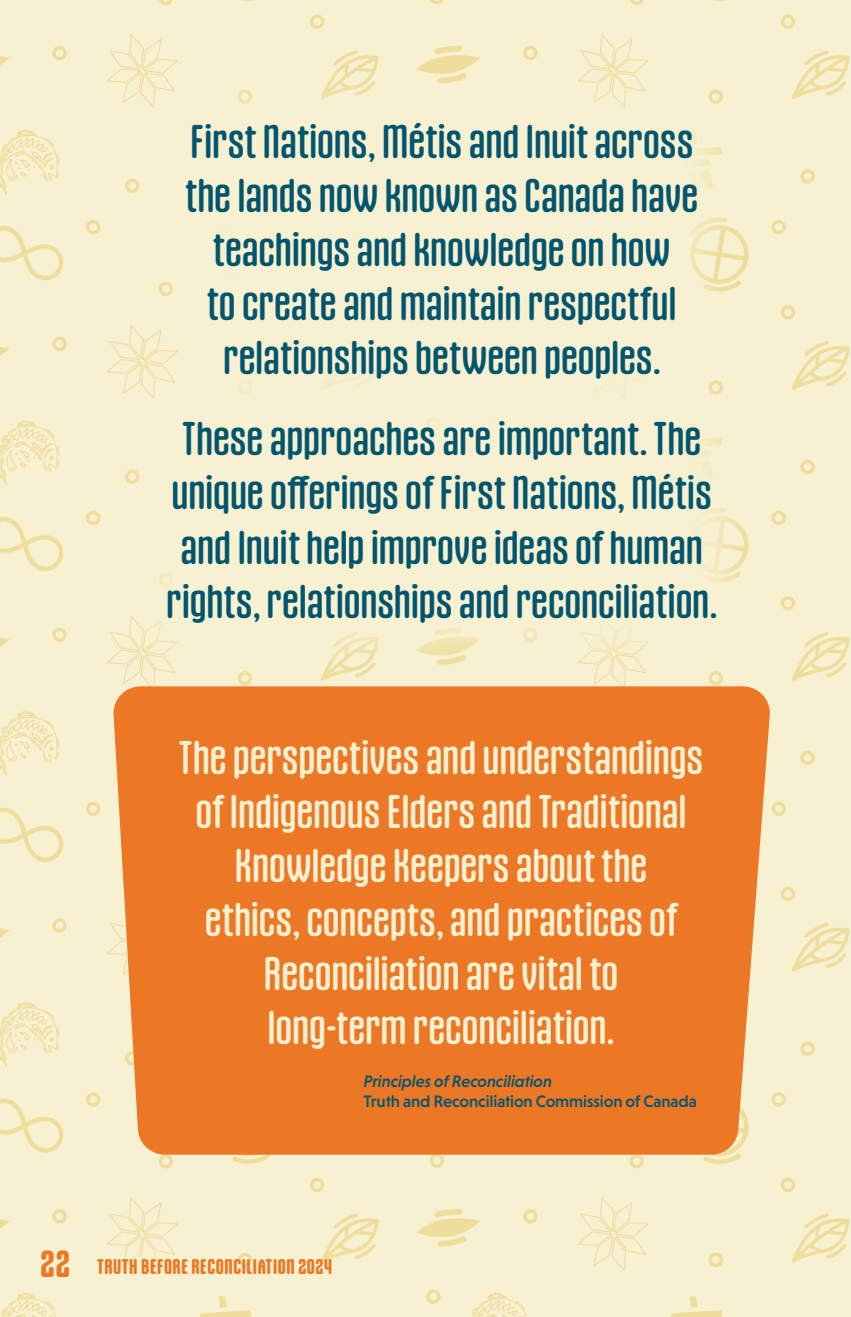
<style>
.page{position:relative;width:851px;height:1317px;background:#fff}
.page>*{position:absolute;margin:0;border:0;box-sizing:border-box;transform-origin:0 0}
.t1{font:45px/54px "Gothiks Round";letter-spacing:-.005em;color:#03556e;text-align:center}
.t2{font:45px/54px "Gothiks Round";letter-spacing:-.005em;color:#f7f1d2;text-align:center}
.t3{font:700 20.25px "Gothiks Round";letter-spacing:.03em;color:#ec7725}
.t4{font:500 16.88px "Niveau Grotesk";letter-spacing:-.01em;color:#03556e}
.t5{font:italic 500 16.88px "Niveau Grotesk";letter-spacing:-.01em;color:#03556e}
.s1{font-size:36px}
</style>
<div class="page">
<div style="left:0;top:0;width:851px;height:1316px;background:#f7f1d2"></div>
<svg style="left:229px;top:0;width:45px;height:1px"></svg>
<svg style="left:0;top:48px;width:10px;height:38px"></svg>
<div style="left:309px;top:14px;width:16px;height:15px;border:3px solid #e0b837;border-radius:5px"></div>
<svg style="left:158px;top:0;width:16px;height:6px"></svg>
<div style="left:52px;top:45px;width:15px;height:16px;border:3px solid #e0b837;border-radius:5px"></div>
<svg style="left:319px;top:49px;width:62px;height:18px"></svg>
<svg style="left:104px;top:32px;width:76px;height:78px;background:#f6efcc"></svg>
<svg style="left:0;top:129px;width:60px;height:75px;background:#f5ecc7"></svg>
<svg style="left:699px;top:0;width:46px;height:1px"></svg>
<svg style="left:416px;top:43px;width:64px;height:24px;background:#f3e8ba"></svg>
<div style="left:780px;top:14px;width:15px;height:15px;border:3px solid #e0b837;border-radius:5px"></div>
<svg style="left:629px;top:0;width:15px;height:6px"></svg>
<svg style="left:429px;top:0;width:16px;height:5px"></svg>
<div style="left:800px;top:168px;width:15px;height:16px;border:3px solid #e0b837;border-radius:5px"></div>
<div style="left:522px;top:45px;width:16px;height:16px;border:3px solid #e0b837;border-radius:5px"></div>
<svg style="left:790px;top:49px;width:61px;height:52px;background:#f4eac1"></svg>
<svg style="left:575px;top:32px;width:76px;height:35px;background:#f6eecc"></svg>
<svg style="left:0;top:220px;width:66px;height:60px;background:#f5edc7"></svg>
<svg style="left:0;top:339px;width:10px;height:38px"></svg>
<div style="left:85px;top:219px;width:16px;height:16px;border:3px solid #e0b837;border-radius:5px"></div>
<div style="left:52px;top:336px;width:15px;height:15px;border:3px solid #e0b837;border-radius:5px"></div>
<svg style="left:104px;top:322px;width:7px;height:79px"></svg>
<svg style="left:0;top:420px;width:60px;height:75px;background:#f5ecc7"></svg>
<div style="left:771px;top:219px;width:15px;height:16px;border:3px solid #e0b837;border-radius:5px"></div>
<div style="left:780px;top:305px;width:15px;height:15px;border:3px solid #e0b837;border-radius:5px"></div>
<div style="left:800px;top:459px;width:15px;height:16px;border:3px solid #e0b837;border-radius:5px"></div>
<svg style="left:790px;top:339px;width:61px;height:52px;background:#f4eac1"></svg>
<svg style="left:0;top:511px;width:66px;height:60px;background:#f5edc7"></svg>
<svg style="left:0;top:629px;width:10px;height:38px"></svg>
<div style="left:85px;top:510px;width:16px;height:15px;border:3px solid #e0b837;border-radius:5px"></div>
<div style="left:237px;top:670px;width:16px;height:16px;border:3px solid #e0b837;border-radius:5px"></div>
<div style="left:52px;top:627px;width:15px;height:15px;border:3px solid #e0b837;border-radius:5px"></div>
<svg style="left:319px;top:678px;width:62px;height:4px"></svg>
<svg style="left:104px;top:613px;width:76px;height:78px"></svg>
<svg style="left:0;top:710px;width:60px;height:75px;background:#f5ecc7"></svg>
<div style="left:771px;top:510px;width:15px;height:15px;border:3px solid #e0b837;border-radius:5px"></div>
<div style="left:780px;top:595px;width:15px;height:16px;border:3px solid #e0b837;border-radius:5px"></div>
<div style="left:708px;top:670px;width:15px;height:16px;border:3px solid #e0b837;border-radius:5px"></div>
<div style="left:800px;top:750px;width:15px;height:15px;border:3px solid #e0b837;border-radius:5px"></div>
<svg style="left:790px;top:630px;width:61px;height:52px;background:#f4eac1"></svg>
<svg style="left:575px;top:678px;width:76px;height:8px"></svg>
<svg style="left:0;top:802px;width:66px;height:59px;background:#f5edc7"></svg>
<svg style="left:0;top:920px;width:10px;height:38px"></svg>
<div style="left:85px;top:801px;width:16px;height:15px;border:3px solid #e0b837;border-radius:5px"></div>
<div style="left:52px;top:917px;width:15px;height:16px;border:3px solid #e0b837;border-radius:5px"></div>
<svg style="left:104px;top:904px;width:9px;height:78px"></svg>
<svg style="left:0;top:1001px;width:60px;height:75px;background:#f5ecc7"></svg>
<div style="left:771px;top:801px;width:15px;height:15px;border:3px solid #e0b837;border-radius:5px"></div>
<div style="left:780px;top:886px;width:15px;height:15px;border:3px solid #e0b837;border-radius:5px"></div>
<div style="left:800px;top:1040px;width:15px;height:16px;border:3px solid #e0b837;border-radius:5px"></div>
<svg style="left:790px;top:921px;width:61px;height:52px;background:#f4eac1"></svg>
<svg style="left:0;top:1092px;width:66px;height:60px;background:#f5edc7"></svg>
<svg style="left:215px;top:1154px;width:65px;height:10px"></svg>
<svg style="left:200px;top:1295px;width:51px;height:21px"></svg>
<svg style="left:0;top:1211px;width:10px;height:38px"></svg>
<div style="left:309px;top:1177px;width:16px;height:15px;border:3px solid #e0b837;border-radius:5px"></div>
<div style="left:158px;top:1153px;width:16px;height:15px;border:3px solid #e0b837;border-radius:5px"></div>
<div style="left:85px;top:1091px;width:16px;height:16px;border:3px solid #e0b837;border-radius:5px"></div>
<div style="left:237px;top:1252px;width:16px;height:15px;border:3px solid #e0b837;border-radius:5px"></div>
<div style="left:52px;top:1208px;width:15px;height:15px;border:3px solid #e0b837;border-radius:5px"></div>
<svg style="left:319px;top:1211px;width:62px;height:52px;background:#f4eac1"></svg>
<svg style="left:104px;top:1194px;width:76px;height:79px;background:#f6eecb"></svg>
<svg style="left:685px;top:1154px;width:66px;height:10px"></svg>
<svg style="left:670px;top:1295px;width:52px;height:21px"></svg>
<svg style="left:416px;top:1206px;width:64px;height:43px;background:#f3e9bc"></svg>
<div style="left:771px;top:1091px;width:15px;height:16px;border:3px solid #e0b837;border-radius:5px"></div>
<div style="left:425px;top:1288px;width:16px;height:16px;border:3px solid #e0b837;border-radius:5px"></div>
<div style="left:780px;top:1177px;width:15px;height:15px;border:3px solid #e0b837;border-radius:5px"></div>
<div style="left:629px;top:1153px;width:15px;height:15px;border:3px solid #e0b837;border-radius:5px"></div>
<div style="left:429px;top:1152px;width:16px;height:16px;border:3px solid #e0b837;border-radius:5px"></div>
<div style="left:708px;top:1252px;width:15px;height:15px;border:3px solid #e0b837;border-radius:5px"></div>
<div style="left:522px;top:1208px;width:16px;height:15px;border:3px solid #e0b837;border-radius:5px"></div>
<svg style="left:790px;top:1211px;width:61px;height:52px;background:#f4eac1"></svg>
<svg style="left:575px;top:1194px;width:76px;height:79px;background:#f6eecb"></svg>
<svg style="left:457px;top:1292px;width:73px;height:24px;background:#f5ecc6"></svg>
<div style="left:113px;top:686px;width:657px;height:468px;background:#ec7725"></div>
<div style="left:111px;top:67px;width:661px;height:611px;background:#f7f1d2"></div>
<svg style="left:0;top:1292px;width:60px;height:25px"></svg>
<p class="t1" style="left:185px;top:114px;width:515px">First Nations, Métis and Inuit across the lands now known as Canada have teachings and knowledge on how<br>to create and maintain respectful relationships between peoples.</p>
<p class="t1" style="left:166px;top:411px;width:552px">These approaches are important. The unique offerings of First Nations, Métis and Inuit help improve ideas of human rights, relationships and reconciliation.</p>
<p class="t2" style="left:179px;top:729px;width:526px">The perspectives and understandings of Indigenous Elders and Traditional<br>Knowledge Keepers about the<br>ethics, concepts, and practices of<br>Reconciliation are vital to<br>long-term reconciliation.</p>
<p class="t5" style="left:363px;top:1071px;width:190px">Principles of Reconciliation</p>
<p class="t4" style="left:363px;top:1091px;width:335px">Truth and Reconciliation Commission of Canada</p>
<p class="t3" style="left:41px;top:1254px;width:293px"><span class="s1">22</span> TRUTH BEFORE RECONCILIATION 2024</p>
</div>
